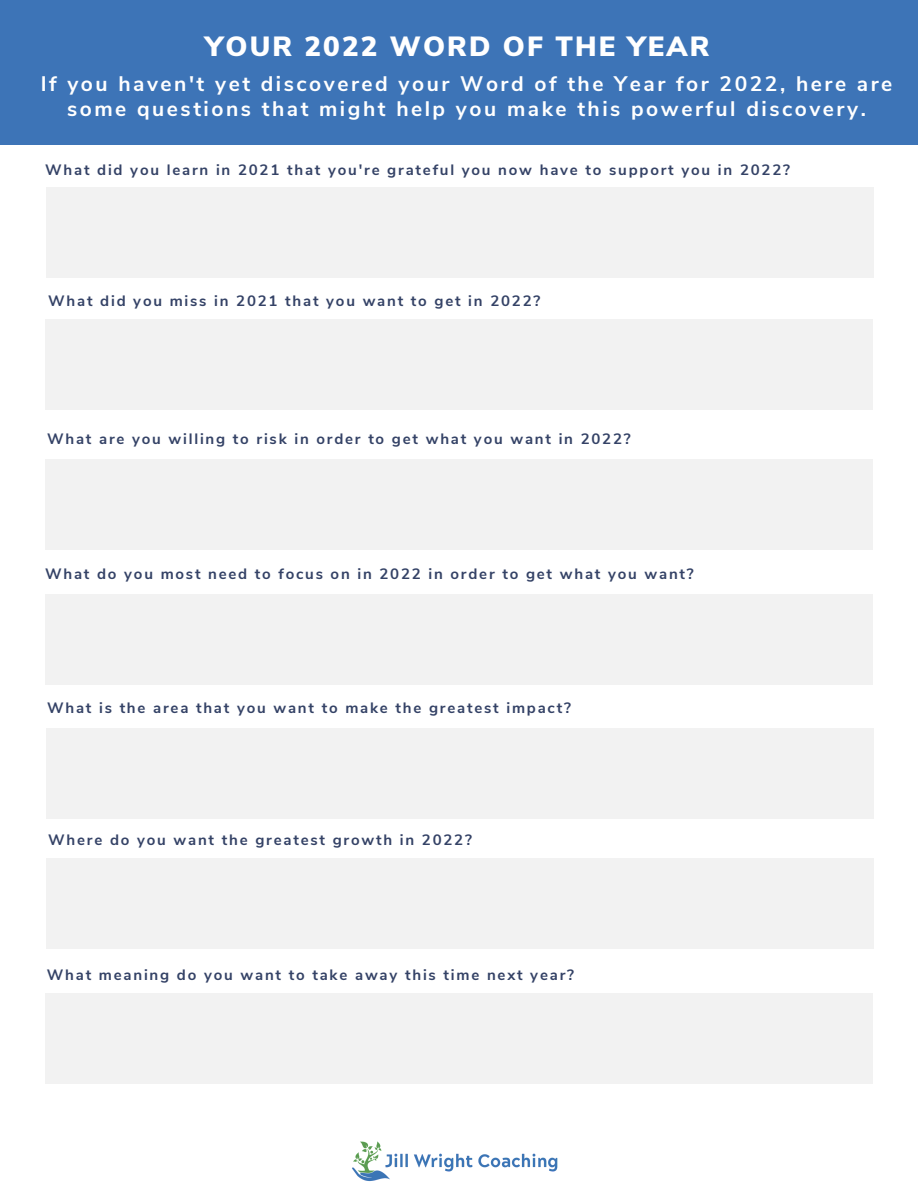
<style>
.page{position:relative;width:918px;height:1188px;background:#fff}
.page>*{position:absolute;margin:0;border:0;box-sizing:border-box;transform-origin:0 0}
.t1{font:900 27.75px "Nunito Sans";letter-spacing:.08em;color:#fff}
.t2{font:700 21px/25.8px "Nunito Sans";letter-spacing:.12em;color:#fff;text-align:center}
.t3{font:700 15px "Nunito Sans";letter-spacing:.12em;color:#344266}
</style>
<div class="page">
<div style="left:0;top:0;width:918px;height:144px;background:#3d74b7"></div>
<img style="left:352px;top:1141px;width:206px;height:41px">
<div style="left:46px;top:188px;width:828px;height:90px;background:#f2f2f2"></div>
<div style="left:45px;top:320px;width:828px;height:90px;background:#f2f2f2"></div>
<div style="left:45px;top:460px;width:828px;height:90px;background:#f2f2f2"></div>
<div style="left:45px;top:594px;width:828px;height:90px;background:#f2f2f2"></div>
<div style="left:46px;top:728px;width:828px;height:90px;background:#f2f2f2"></div>
<div style="left:46px;top:859px;width:828px;height:90px;background:#f2f2f2"></div>
<div style="left:45px;top:994px;width:828px;height:90px;background:#f2f2f2"></div>
<p class="t1" style="left:205px;top:28px;width:506px">YOUR 2022 WORD OF THE YEAR</p>
<p class="t2" style="left:41px;top:71px;width:853px">If you haven't yet discovered your Word of the Year for 2022, here are some questions that might help you make this powerful discovery.</p>
<p class="t3" style="left:45px;top:160px;width:747px">What did you learn in 2021 that you're grateful you now have to support you in 2022?</p>
<p class="t3" style="left:48px;top:291px;width:494px">What did you miss in 2021 that you want to get in 2022?</p>
<p class="t3" style="left:47px;top:428px;width:585px">What are you willing to risk in order to get what you want in 2022?</p>
<p class="t3" style="left:45px;top:564px;width:650px">What do you most need to focus on in 2022 in order to get what you want?</p>
<p class="t3" style="left:47px;top:698px;width:525px">What is the area that you want to make the greatest impact?</p>
<p class="t3" style="left:48px;top:830px;width:425px">Where do you want the greatest growth in 2022?</p>
<p class="t3" style="left:47px;top:965px;width:529px">What meaning do you want to take away this time next year?</p>
</div>
